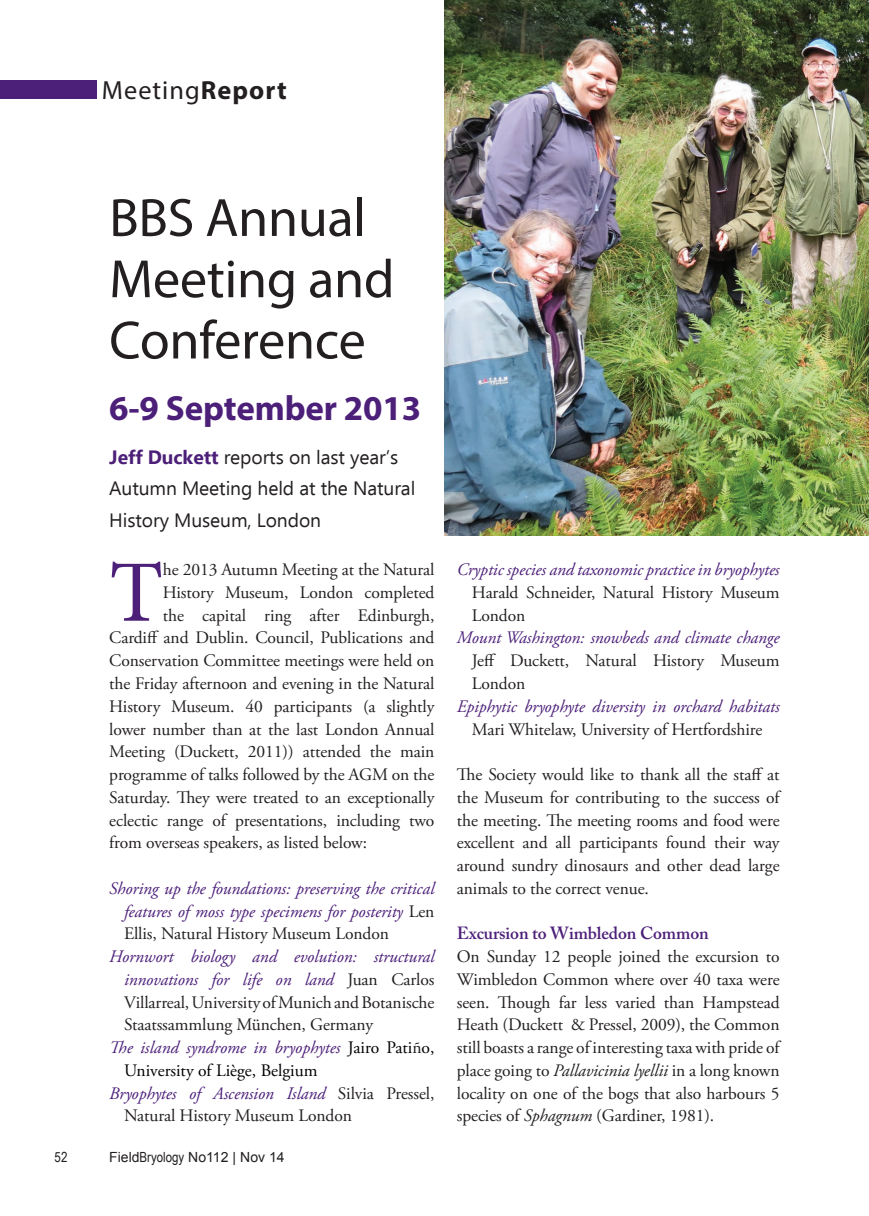
<style>
.page{position:relative;width:869px;height:1216px;background:#fff}
.page>*{position:absolute;margin:0;border:0;box-sizing:border-box;transform-origin:0 0}
.Article_Text_Drop_Ca{font:87.5px "Minion Pro";color:#4c1f79}
.Article_Main_Title{font:54.25px/61.2px "Myriad Pro";letter-spacing:-.005em;color:#231f20}
.Article_Main_Title-2{font:700 35px "Myriad Pro";letter-spacing:-.005em;color:#4c1f79}
.t1{font:26.25px "Myriad Pro";letter-spacing:.04em;color:#231f20}
.Article_Intro{font:19.25px/31.5px "Ebrima";letter-spacing:-.005em;color:#231f20}
.Article_Text{font:17.5px/22.8px "Adobe Garamond Pro";letter-spacing:-.005em;color:#231f20;text-align:justify}
.Article_Text_Drop_Ca-2{font:17.5px "Adobe Garamond Pro";letter-spacing:-.005em;color:#231f20}
.Article_Text-2{font:italic 17.5px/22.8px "Adobe Garamond Pro";letter-spacing:-.005em;color:#4c1f79;text-align:justify}
.Article_Text-3{font:17.5px/22.8px "Adobe Garamond Pro";color:#000}
.Article_Subhead{font:600 17.5px "Adobe Caslon Pro";letter-spacing:-.005em;color:#4c1f79}
.t2{font:14px "Arial";color:#231f20}
.t3{font:14px "Arial Narrow";color:#231f20}
.s1{font-weight:700}
.s2{font-weight:700;color:#4c1f79}
.s3{font-style:normal;color:#231f20}
.s4{font-style:italic;color:#4c1f79}
.s5{color:#231f20}
.s6{font-family:"Arial Narrow"}
.s7{font-style:italic}
</style>
<div class="page">
<div style="left:0;top:81px;width:97px;height:18px;background:#4c1f79"></div>
<img style="left:444px;top:0;width:424px;height:535px">
<p class="t1" style="left:102px;top:74px;width:186px">Meeting<span class="s1">Report</span></p>
<p class="Article_Main_Title" style="left:109px;top:186px;width:287px">BBS Annual<br>Meeting and<br>Conference</p>
<p class="Article_Main_Title-2" style="left:109px;top:385px;width:313px">6-9 September 2013</p>
<p class="Article_Intro" style="left:109px;top:442px;width:290px"><span class="s2">Jeff Duckett</span> reports on last year’s</p>
<p class="Article_Intro" style="left:109px;top:474px;width:307px">Autumn Meeting held at the Natural<br>History Museum, London</p>
<p class="Article_Text_Drop_Ca" style="left:109px;top:534px;width:55px">T</p>
<p class="Article_Text_Drop_Ca-2" style="left:163px;top:559px;width:273px">he 2013 Autumn Meeting at the Natural</p>
<p class="Article_Text_Drop_Ca-2" style="left:163px;top:582px;width:273px">History Museum, London completed</p>
<p class="Article_Text_Drop_Ca-2" style="left:163px;top:604px;width:273px">the capital ring after Edinburgh,</p>
<p class="Article_Text_Drop_Ca-2" style="left:109px;top:627px;width:326px">Cardiff and Dublin. Council, Publications and</p>
<p class="Article_Text_Drop_Ca-2" style="left:109px;top:650px;width:326px">Conservation Committee meetings were held on</p>
<p class="Article_Text_Drop_Ca-2" style="left:109px;top:673px;width:326px">the Friday afternoon and evening in the Natural</p>
<p class="Article_Text_Drop_Ca-2" style="left:109px;top:695px;width:326px">History Museum. 40 participants (a slightly</p>
<p class="Article_Text_Drop_Ca-2" style="left:109px;top:718px;width:326px">lower number than at the last London Annual</p>
<p class="Article_Text_Drop_Ca-2" style="left:109px;top:741px;width:326px">Meeting (Duckett, 2011)) attended the main</p>
<p class="Article_Text_Drop_Ca-2" style="left:109px;top:764px;width:326px">programme of talks followed by the AGM on the</p>
<p class="Article_Text_Drop_Ca-2" style="left:109px;top:786px;width:326px">Saturday. They were treated to an exceptionally</p>
<p class="Article_Text_Drop_Ca-2" style="left:109px;top:809px;width:326px">eclectic range of presentations, including two</p>
<p class="Article_Text_Drop_Ca-2" style="left:109px;top:832px;width:259px">from overseas speakers, as listed below:</p>
<p class="Article_Text-2" style="left:124px;top:877px;width:312px;text-indent:-15px">Shoring up the foundations: preserving the critical features of moss type specimens for posterity <span class="s3">Len Ellis, Natural History Museum London</span></p>
<p class="Article_Text" style="left:124px;top:945px;width:312px;text-indent:-15px"><span class="s4">Hornwort biology and evolution: structural innovations for life on land</span> Juan Carlos Villarreal, University of Munich and Botanische Staatssammlung München, Germany</p>
<p class="Article_Text-3" style="left:124px;top:1036px;width:312px;text-indent:-15px"><span class="s4">The island syndrome in bryophytes</span> Jairo Pati<span class="s5">ñ</span>o,<br>University of Liège, Belgium</p>
<p class="Article_Text" style="left:124px;top:1082px;width:312px;text-indent:-15px"><span class="s4">Bryophytes of Ascension Island</span> Silvia Pressel,<br>Natural History Museum London</p>
<p class="t3" style="left:55px;top:1146px;width:14px">52</p>
<p class="t2" style="left:109px;top:1147px;width:177px">Field<span class="s6">Bryology</span> No112 | Nov 14</p>
<p class="Article_Text-2" style="left:471px;top:558px;width:309px;text-indent:-15px">Cryptic species and taxonomic practice in bryophytes <span class="s3">Harald Schneider, Natural History Museum London</span></p>
<p class="Article_Text-2" style="left:471px;top:627px;width:309px;text-indent:-15px">Mount Washington: snowbeds and climate change <span class="s3">Jeff Duckett, Natural History Museum London</span></p>
<p class="Article_Text-2" style="left:456px;top:695px;width:324px;text-align:center">Epiphytic bryophyte diversity in orchard habitats<br><span class="s3">Mari Whitelaw, University of Hertfordshire</span></p>
<p class="Article_Text" style="left:456px;top:763px;width:324px">The Society would like to thank all the staff at the Museum for contributing to the success of the meeting. The meeting rooms and food were excellent and all participants found their way around sundry dinosaurs and other dead large animals to the correct venue.</p>
<p class="Article_Subhead" style="left:456px;top:923px;width:253px">Excursion to Wimbledon Common</p>
<p class="Article_Text" style="left:456px;top:945px;width:324px">On Sunday 12 people joined the excursion to Wimbledon Common where over 40 taxa were seen. Though far less varied than Hampstead Heath (Duckett &amp; Pressel, 2009), the Common still boasts a range of interesting taxa with pride of place going to <span class="s7">Pallavicinia lyellii</span> in a long known locality on one of the bogs that also harbours 5 species of <span class="s7">Sphagnum</span> (Gardiner, 1981).</p>
</div>
